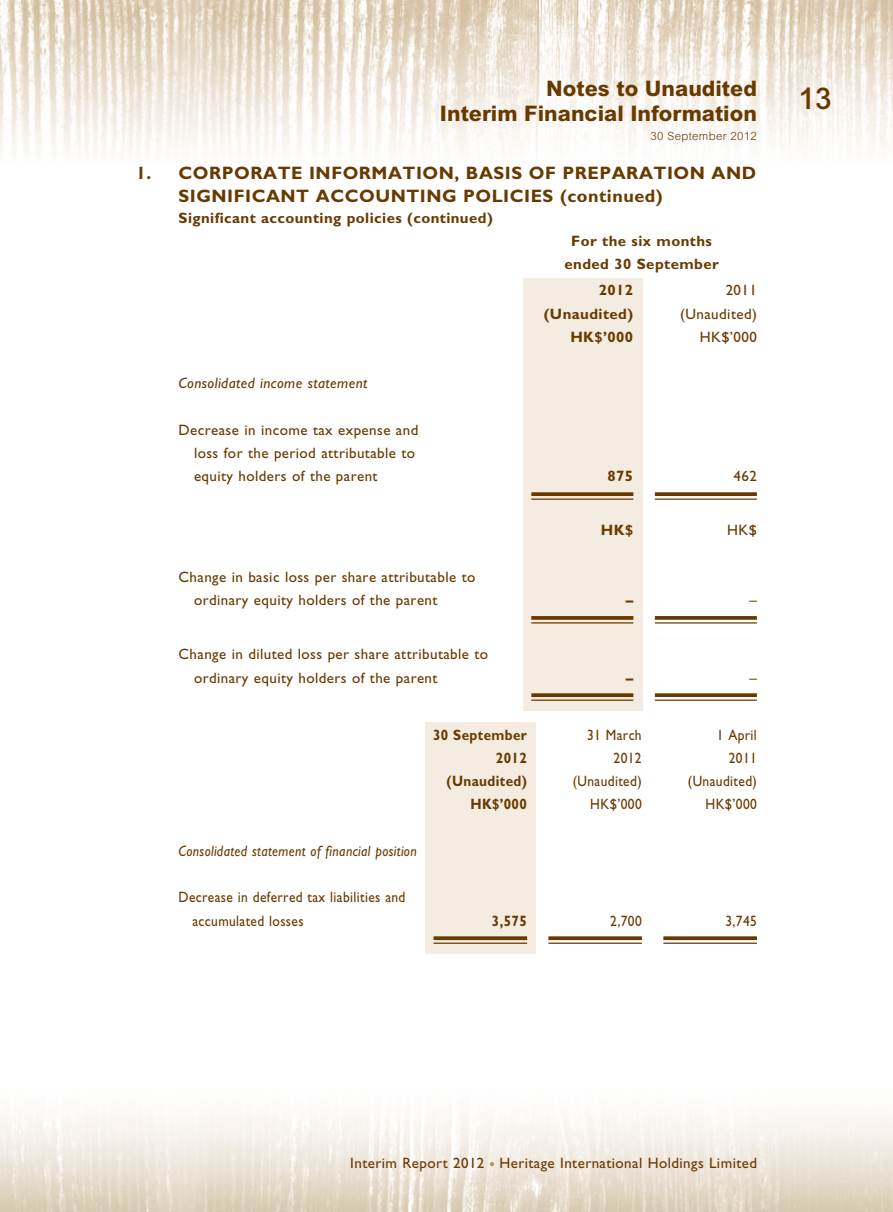
<style>
.page{position:relative;width:893px;height:1212px;background:#fff}
.page>*{position:absolute;margin:0;border:0;box-sizing:border-box;transform-origin:0 0}
.t1{font:500 30px "Arial MT Std";color:#693a00}
.t2{font:800 21.3px/25.5px "Arial MT Std";color:#693a00;text-align:right}
.t3{font:700 18px/23.2px "Gill Sans Std";letter-spacing:.03em;color:#693a00}
.t4{font:15px/23.2px "Gill Sans Std";letter-spacing:.03em;color:#693a00}
.t5{font:15px/23.2px "Gill Sans Std";letter-spacing:.03em;color:#693a00;scale:.9 1}
.t6{font:700 15px/23.2px "Gill Sans Std";letter-spacing:.03em;color:#693a00;text-align:center}
.t7{font:italic 15px "Gill Sans Std";letter-spacing:.03em;color:#693a00;scale:.9 1}
.t8{font:700 15px "Gill Sans Std";letter-spacing:.03em;color:#693a00;scale:.9 1}
.t9{font:italic 15px "Gill Sans Std";letter-spacing:.03em;color:#693a00}
.t10{font:300 11.4px "Arial MT Std";letter-spacing:.03em;color:#693a00}
</style>
<div class="page">
<img style="left:0;top:0;width:893px;height:1212px">
<svg style="left:490px;top:1162px;width:4px;height:4px"></svg>
<div style="left:523px;top:278px;width:119px;height:433px;background:#f4ece1"></div>
<svg style="left:531px;top:492px;width:102px;height:4px"></svg>
<hr style="left:531px;top:498px;width:102px;height:2px;background:#693a00">
<svg style="left:655px;top:492px;width:102px;height:4px"></svg>
<hr style="left:655px;top:498px;width:102px;height:2px;background:#693a00">
<svg style="left:531px;top:616px;width:102px;height:4px"></svg>
<hr style="left:531px;top:622px;width:102px;height:1px;background:#693a00">
<svg style="left:655px;top:616px;width:102px;height:4px"></svg>
<hr style="left:655px;top:622px;width:102px;height:1px;background:#693a00">
<svg style="left:531px;top:693px;width:102px;height:4px"></svg>
<hr style="left:531px;top:699px;width:102px;height:2px;background:#693a00">
<svg style="left:655px;top:693px;width:102px;height:4px"></svg>
<hr style="left:655px;top:699px;width:102px;height:2px;background:#693a00">
<div style="left:425px;top:722px;width:111px;height:232px;background:#f4ece1"></div>
<svg style="left:434px;top:936px;width:93px;height:4px"></svg>
<hr style="left:434px;top:942px;width:93px;height:2px;background:#693a00">
<svg style="left:548px;top:936px;width:94px;height:4px"></svg>
<hr style="left:548px;top:942px;width:94px;height:2px;background:#693a00">
<svg style="left:663px;top:936px;width:94px;height:4px"></svg>
<hr style="left:663px;top:942px;width:94px;height:2px;background:#693a00">
<h2 class="t2" style="left:440px;top:75px;width:318px">Notes to Unaudited<br>Interim Financial Information</h2>
<h1 class="t1" style="left:798px;top:81px;width:35px">13</h1>
<p class="t10" style="left:650px;top:129px;width:108px">30 September 2012</p>
<p class="t3" style="left:179px;top:161px;width:579px;text-indent:-43px">1. CORPORATE INFORMATION, BASIS OF PREPARATION AND<br>SIGNIFICANT ACCOUNTING POLICIES (continued)</p>
<p class="t6" style="left:179px;top:206px;width:316px">Significant accounting policies (continued)</p>
<p class="t6" style="left:564px;top:229px;width:156px">For the six months ended 30 September</p>
<p class="t6" style="left:599px;top:279px;width:36px">2012</p>
<p class="t4" style="left:726px;top:279px;width:33px">2011</p>
<p class="t6" style="left:544px;top:302px;width:91px">(Unaudited)</p>
<p class="t4" style="left:680px;top:302px;width:78px">(Unaudited)</p>
<p class="t6" style="left:570px;top:325px;width:64px">HK$’000</p>
<p class="t4" style="left:700px;top:325px;width:59px">HK$’000</p>
<p class="t9" style="left:179px;top:375px;width:190px">Consolidated income statement</p>
<p class="t4" style="left:194px;top:418px;width:226px;text-indent:-15px">Decrease in income tax expense and loss for the period attributable to equity holders of the parent</p>
<p class="t6" style="left:607px;top:465px;width:27px">875</p>
<p class="t4" style="left:734px;top:465px;width:25px">462</p>
<p class="t4" style="left:194px;top:565px;width:283px;text-indent:-15px">Change in basic loss per share attributable to ordinary equity holders of the parent</p>
<p class="t4" style="left:194px;top:643px;width:296px;text-indent:-15px">Change in diluted loss per share attributable to ordinary equity holders of the parent</p>
<p class="t6" style="left:601px;top:519px;width:34px">HK$</p>
<p class="t4" style="left:727px;top:519px;width:31px">HK$</p>
<p class="t6" style="left:626px;top:588px;width:9px">–</p>
<p class="t4" style="left:749px;top:589px;width:9px">–</p>
<p class="t6" style="left:626px;top:666px;width:9px">–</p>
<p class="t4" style="left:749px;top:666px;width:9px">–</p>
<p class="t7" style="left:179px;top:842px;width:266px">Consolidated statement of financial position</p>
<p class="t5" style="left:192px;top:886px;width:238px;text-indent:-14px">Decrease in deferred tax liabilities and accumulated losses</p>
<p class="t8" style="left:433px;top:725px;width:106px">30 September</p>
<p class="t5" style="left:587px;top:723px;width:62px">31 March</p>
<p class="t5" style="left:717px;top:723px;width:46px">1 April</p>
<p class="t8" style="left:496px;top:749px;width:36px">2012</p>
<p class="t5" style="left:614px;top:746px;width:33px">2012</p>
<p class="t5" style="left:729px;top:746px;width:33px">2011</p>
<p class="t8" style="left:446px;top:772px;width:91px">(Unaudited)</p>
<p class="t5" style="left:573px;top:769px;width:78px">(Unaudited)</p>
<p class="t5" style="left:688px;top:769px;width:78px">(Unaudited)</p>
<p class="t8" style="left:470px;top:795px;width:64px">HK$’000</p>
<p class="t5" style="left:590px;top:793px;width:59px">HK$’000</p>
<p class="t5" style="left:705px;top:793px;width:59px">HK$’000</p>
<p class="t8" style="left:492px;top:911px;width:40px">3,575</p>
<p class="t5" style="left:610px;top:909px;width:36px">2,700</p>
<p class="t5" style="left:725px;top:909px;width:36px">3,745</p>
<p class="t4" style="left:350px;top:1151px;width:408px">Interim Report 2012 Heritage International Holdings Limited</p>
</div>
